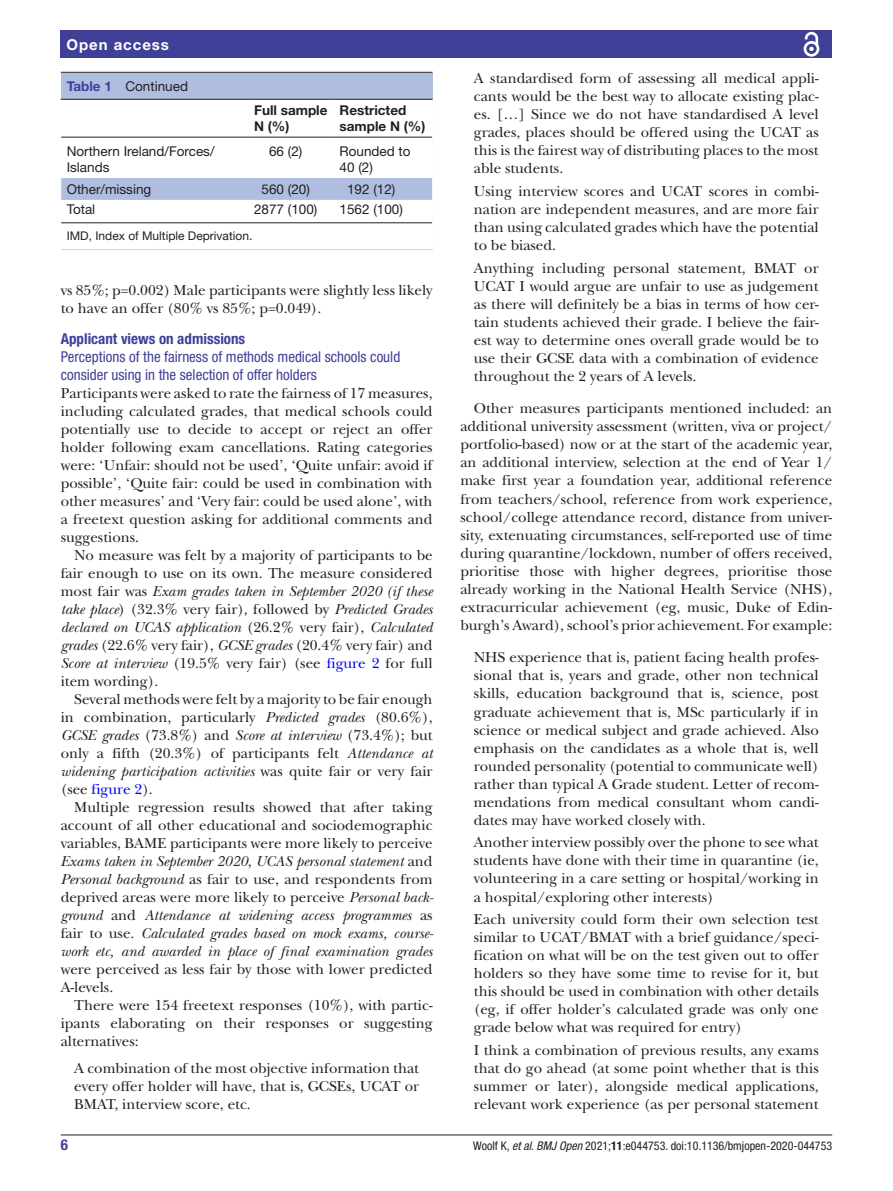
<style>
.page{position:relative;width:893px;height:1191px;background:#fff}
.page>*{position:absolute;margin:0;border:0;box-sizing:border-box;transform-origin:0 0}
.t1{font:15px/18px "New Baskerville";color:#231f20;text-align:justify}
.t2{font:condensed 15px/18px "Helvetica Neue LT Std";color:#414099}
.t3{font:700 condensed 15px "Helvetica Neue LT Std";color:#414099}
.t4{font:700 15px "Helvetica Neue LT Std";letter-spacing:.065em;color:#fff}
.t5{font:13.5px/16.2px "Helvetica Neue LT Std";color:#231f20}
.t6{font:700 13.5px/16.2px "Helvetica Neue LT Std";color:#231f20}
.t7{font:condensed 12px "Helvetica Neue LT Std";color:#231f20}
.t8{font:12px "Helvetica Neue LT Std";color:#231f20}
.s1{font-weight:700;color:#414099}
.s2{font-style:italic}
.s3{color:#00f}
.s4{font-weight:700}
</style>
<div class="page">
<hr style="left:61px;top:1134px;width:771px;height:1px;background:#231f20">
<div style="left:61px;top:31px;width:771px;height:27px;background:#414099"></div>
<svg style="left:803px;top:31px;width:17px;height:26px"></svg>
<div style="left:61px;top:91px;width:372px;height:158px;background:#afbde1"></div>
<div style="left:61px;top:100px;width:371px;height:78px;background:#fff"></div>
<hr style="left:61px;top:99px;width:187px;height:1px;background:#231f20">
<hr style="left:61px;top:137px;width:187px;height:1px;background:#231f20">
<hr style="left:248px;top:99px;width:86px;height:1px;background:#231f20">
<hr style="left:248px;top:137px;width:86px;height:1px;background:#231f20">
<hr style="left:334px;top:99px;width:99px;height:1px;background:#231f20">
<hr style="left:334px;top:137px;width:98px;height:1px;background:#231f20">
<hr style="left:432px;top:100px;width:1px;height:37px;background:#fff">
<hr style="left:432px;top:137px;width:1px;height:41px;background:#fff">
<svg style="left:61px;top:178px;width:372px;height:71px"></svg>
<hr style="left:67px;top:240px;width:366px;height:1px;background:#fff">
<div style="left:61px;top:73px;width:372px;height:18px;background:#afbde1"></div>
<hr style="left:61px;top:72px;width:372px;height:1px;background:#231f20">
<p class="t4" style="left:66px;top:35px;width:104px">Open access</p>
<p class="t5" style="left:67px;top:78px;width:123px"><span class="s1">Table 1</span> Continued</p>
<p class="t6" style="left:254px;top:102px;width:75px">Full sample<br>N (%)</p>
<p class="t6" style="left:340px;top:102px;width:87px">Restricted sample N (%)</p>
<p class="t5" style="left:67px;top:143px;width:149px">Northern Ireland/Forces/<br>Islands</p>
<p class="t5" style="left:269px;top:143px;width:35px">66 (2)</p>
<p class="t5" style="left:340px;top:143px;width:73px">Rounded to<br>40 (2)</p>
<p class="t5" style="left:67px;top:180px;width:86px">Other/missing</p>
<p class="t5" style="left:262px;top:180px;width:50px">560 (20)</p>
<p class="t5" style="left:347px;top:180px;width:50px">192 (12)</p>
<p class="t5" style="left:67px;top:201px;width:30px">Total</p>
<p class="t5" style="left:254px;top:201px;width:65px">2877 (100)</p>
<p class="t5" style="left:340px;top:201px;width:65px">1562 (100)</p>
<p class="t8" style="left:67px;top:229px;width:187px">IMD, Index of Multiple Deprivation.</p>
<p class="t1" style="left:61px;top:281px;width:373px">vs 85%; p=0.002) Male participants were slightly less likely to have an offer (80% vs 85%; p=0.049).</p>
<p class="t3" style="left:61px;top:330px;width:186px">Applicant views on admissions</p>
<p class="t2" style="left:61px;top:348px;width:341px">Perceptions of the fairness of methods medical schools could consider using in the selection of offer holders</p>
<p class="t1" style="left:61px;top:384px;width:373px">Participants were asked to rate the fairness of 17 measures, including calculated grades, that medical schools could potentially use to decide to accept or reject an offer holder following exam cancellations. Rating categories were: ‘Unfair: should not be used’, ‘Quite unfair: avoid if possible’, ‘Quite fair: could be used in combination with other measures’ and ‘Very fair: could be used alone’, with a freetext question asking for additional comments and suggestions.</p>
<p class="t1" style="left:61px;top:546px;width:373px;text-indent:14px">No measure was felt by a majority of participants to be fair enough to use on its own. The measure considered most fair was <span class="s2">Exam grades taken in September 2020 (if these take place</span>) (32.3% very fair), followed by <span class="s2">Predicted Grades declared on UCAS application</span> (26.2% very fair), <span class="s2">Calculated grades</span> (22.6% very fair), <span class="s2">GCSE grades</span> (20.4% very fair) and <span class="s2">Score at interview</span> (19.5% very fair) (see <span class="s3">figure 2</span> for full item wording).</p>
<p class="t1" style="left:61px;top:690px;width:373px;text-indent:14px">Several methods were felt by a majority to be fair enough in combination, particularly <span class="s2">Predicted grades</span> (80.6%), <span class="s2">GCSE grades</span> (73.8%) and <span class="s2">Score at interview</span> (73.4%); but only a fifth (20.3%) of participants felt <span class="s2">Attendance at widening participation activities</span> was quite fair or very fair (see <span class="s3">figure 2</span>).</p>
<p class="t1" style="left:61px;top:798px;width:374px;text-indent:14px">Multiple regression results showed that after taking account of all other educational and sociodemographic variables, BAME participants were more likely to perceive <span class="s2">Exams taken in September 2020</span>, <span class="s2">UCAS personal statement</span> and <span class="s2">Personal background</span> as fair to use, and respondents from deprived areas were more likely to perceive <span class="s2">Personal back&shy;ground</span> and <span class="s2">Attendance at widening access programmes</span> as fair to use. <span class="s2">Calculated grades based on mock exams, course&shy;work etc, and awarded in place of final examination grades</span></p>
<p class="t1" style="left:61px;top:960px;width:373px">were perceived as less fair by those with lower predicted<br>A-levels.</p>
<p class="t1" style="left:61px;top:996px;width:373px;text-indent:14px">There were 154 freetext responses (10%), with partic&shy;ipants elaborating on their responses or suggesting alternatives:</p>
<p class="t1" style="left:74px;top:1059px;width:346px">A combination of the most objective information that every offer holder will have, that is, GCSEs, UCAT or BMAT, interview score, etc.</p>
<p class="t1" style="left:474px;top:69px;width:346px">A standardised form of assessing all medical appli&shy;cants would be the best way to allocate existing plac&shy;es. […] Since we do not have standardised A level grades, places should be offered using the UCAT as this is the fairest way of distributing places to the most able students.</p>
<p class="t1" style="left:474px;top:182px;width:346px">Using interview scores and UCAT scores in combi&shy;nation are independent measures, and are more fair than using calculated grades which have the potential to be biased.</p>
<p class="t1" style="left:474px;top:259px;width:346px">Anything including personal statement, BMAT or UCAT I would argue are unfair to use as judgement as there will definitely be a bias in terms of how cer&shy;tain students achieved their grade. I believe the fair&shy;est way to determine ones overall grade would be to use their GCSE data with a combination of evidence throughout the 2 years of A levels.</p>
<p class="t1" style="left:460px;top:399px;width:373px;text-indent:14px">Other measures participants mentioned included: an additional university assessment (written, viva or project/ portfolio-based) now or at the start of the academic year, an additional interview, selection at the end of Year 1/ make first year a foundation year, additional reference from teachers/school, reference from work experience, school/college attendance record, distance from univer&shy;sity, extenuating circumstances, self-reported use of time during quarantine/lockdown, number of offers received, prioritise those with higher degrees, prioritise those already working in the National Health Service (NHS), extracurricular achievement (eg, music, Duke of Edin&shy;burgh’s Award), school’s prior achievement. For example:</p>
<p class="t1" style="left:474px;top:648px;width:346px">NHS experience that is, patient facing health profes&shy;sional that is, years and grade, other non technical skills, education background that is, science, post graduate achievement that is, MSc particularly if in science or medical subject and grade achieved. Also emphasis on the candidates as a whole that is, well rounded personality (potential to communicate well) rather than typical A Grade student. Letter of recom&shy;mendations from medical consultant whom candi&shy;dates may have worked closely with.</p>
<p class="t1" style="left:474px;top:833px;width:346px">Another interview possibly over the phone to see what students have done with their time in quarantine (ie, volunteering in a care setting or hospital/working in a hospital/exploring other interests)</p>
<p class="t1" style="left:474px;top:910px;width:346px">Each university could form their own selection test similar to UCAT/BMAT with a brief guidance/speci&shy;fication on what will be on the test given out to offer holders so they have some time to revise for it, but this should be used in combination with other details (eg, if offer holder’s calculated grade was only one grade below what was required for entry)</p>
<p class="t1" style="left:474px;top:1041px;width:346px">I think a combination of previous results, any exams that do go ahead (at some point whether that is this summer or later), alongside medical applications, relevant work experience (as per personal statement</p>
<p class="t3" style="left:61px;top:1135px;width:9px">6</p>
<p class="t7" style="left:473px;top:1138px;width:360px">Woolf K, <span class="s2">et al</span>. <span class="s2">BMJ Open</span> 2021;<span class="s4">11</span>:e044753. doi:10.1136/bmjopen-2020-044753</p>
</div>
